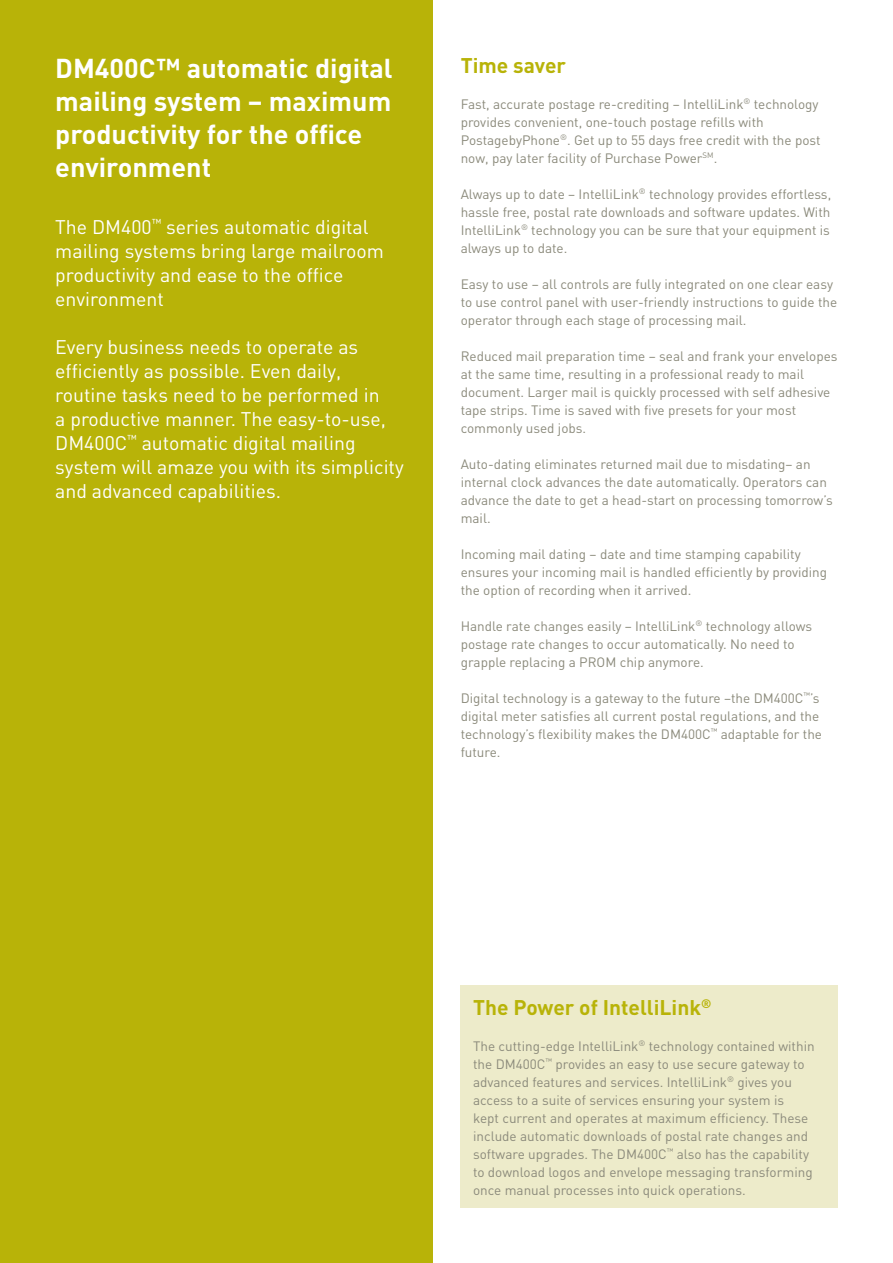
<style>
.page{position:relative;width:893px;height:1263px;background:#fff}
.page>*{position:absolute;margin:0;border:0;box-sizing:border-box;transform-origin:0 0}
.t1{font:700 27px/33px "DIN";color:#fff}
.t2{font:700 21px "DIN";color:#b8b308}
.t3{font:19.5px/24px "DIN";color:#fff}
.t4{font:13.5px/18px "DIN";color:#8b8a7b}
</style>
<div class="page">
<div style="left:0;top:0;width:433px;height:1263px;background:#b8b308"></div>
<div style="left:460px;top:985px;width:378px;height:223px;background:#edebca"></div>
<h1 class="t1" style="left:55px;top:50px;width:339px">DM400C™ automatic digital mailing system – maximum productivity for the office environment</h1>
<h3 class="t3" style="left:55px;top:214px;width:330px">The DM400<sup>™</sup> series automatic digital mailing systems bring large mailroom productivity and ease to the office environment</h3>
<p class="t3" style="left:55px;top:334px;width:350px">Every business needs to operate as efficiently as possible. Even daily, routine tasks need to be performed in<br>a productive manner. The easy-to-use, DM400C<sup>™</sup> automatic digital mailing system will amaze you with its simplicity and advanced capabilities.</p>
<h2 class="t2" style="left:461px;top:51px;width:107px">Time saver</h2>
<p class="t4" style="left:461px;top:95px;width:361px">Fast, accurate postage re-crediting – IntelliLink<sup>®</sup> technology provides convenient, one-touch postage refills with PostagebyPhone<sup>®</sup>. Get up to 55 days free credit with the post now, pay later facility of Purchase Power<sup>SM</sup>.</p>
<p class="t4" style="left:461px;top:185px;width:372px;text-align:justify">Always up to date – IntelliLink<sup>®</sup> technology provides effortless, hassle free, postal rate downloads and software updates. With IntelliLink<sup>®</sup> technology you can be sure that your equipment is always up to date.</p>
<p class="t4" style="left:461px;top:275px;width:378px">Easy to use – all controls are fully integrated on one clear easy to use control panel with user-friendly instructions to guide the operator through each stage of processing mail.</p>
<p class="t4" style="left:461px;top:347px;width:378px">Reduced mail preparation time – seal and frank your envelopes at the same time, resulting in a professional ready to mail document. Larger mail is quickly processed with self adhesive tape strips. Time is saved with five presets for your most commonly used jobs.</p>
<p class="t4" style="left:461px;top:455px;width:374px">Auto-dating eliminates returned mail due to misdating– an internal clock advances the date automatically. Operators can advance the date to get a head-start on processing tomorrow’s mail.</p>
<p class="t4" style="left:461px;top:545px;width:368px">Incoming mail dating – date and time stamping capability ensures your incoming mail is handled efficiently by providing the option of recording when it arrived.</p>
<p class="t4" style="left:461px;top:617px;width:353px">Handle rate changes easily – IntelliLink<sup>®</sup> technology allows postage rate changes to occur automatically. No need to grapple replacing a PROM chip anymore.</p>
<p class="t4" style="left:461px;top:689px;width:363px">Digital technology is a gateway to the future –the DM400C<sup>™</sup>’s digital meter satisfies all current postal regulations, and the technology’s flexibility makes the DM400C<sup>™</sup> adaptable for the future.</p>
<h2 class="t2" style="left:473px;top:993px;width:240px">The Power of IntelliLink<sup>®</sup></h2>
<p class="t4" style="left:473px;top:1037px;width:343px">The cutting-edge IntelliLink<sup>®</sup> technology contained within the DM400C<sup>™</sup> provides an easy to use secure gateway to advanced features and services. IntelliLink<sup>®</sup> gives you access to a suite of services ensuring your system is<br>kept current and operates at maximum efficiency. These include automatic downloads of postal rate changes and software upgrades. The DM400C<sup>™</sup> also has the capability to download logos and envelope messaging transforming once manual processes into quick operations.</p>
</div>
